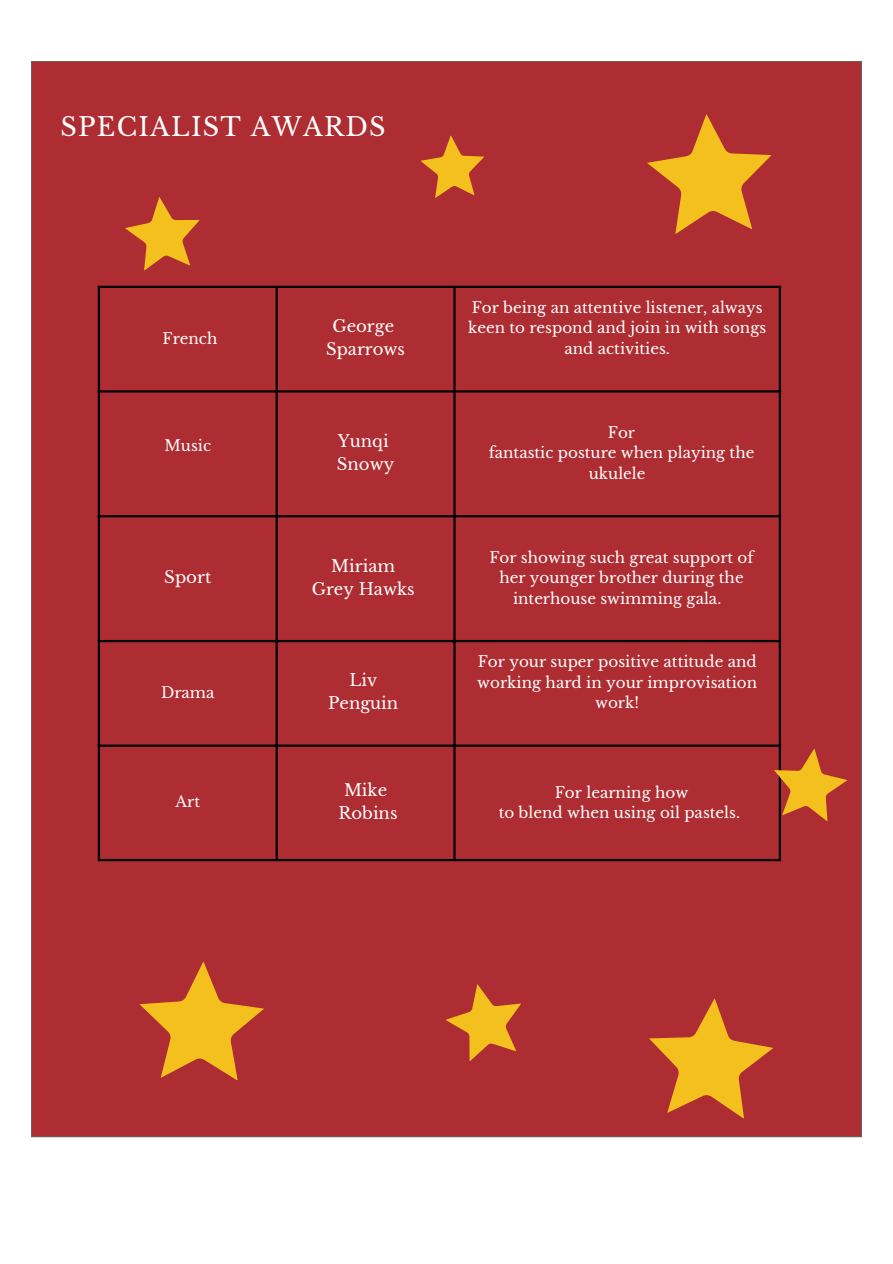
<style>
.page{position:relative;width:893px;height:1264px;background:#fff}
.page>*{position:absolute;margin:0;border:0;box-sizing:border-box;transform-origin:0 0}
.t1{font:25.5px "Libre Baskerville";letter-spacing:.05em;color:#fff}
.t2{font:16.65px "Libre Baskerville";color:#fff}
.t3{font:16.5px/23px "Libre Baskerville";color:#fff;text-align:center}
.t4{font:15.15px/20.2px "Libre Baskerville";color:#fff;text-align:center}
</style>
<div class="page">
<div style="left:31px;top:61px;width:830px;height:1076px;background:#ae2d32"></div>
<hr style="left:98px;top:288px;width:2px;height:571px;background:#000">
<hr style="left:275px;top:288px;width:3px;height:571px;background:#000">
<hr style="left:453px;top:288px;width:2px;height:571px;background:#000">
<hr style="left:778px;top:288px;width:3px;height:571px;background:#000">
<hr style="left:98px;top:286px;width:683px;height:2px;background:#000">
<hr style="left:98px;top:390px;width:683px;height:2px;background:#000">
<hr style="left:98px;top:515px;width:683px;height:2px;background:#000">
<hr style="left:98px;top:640px;width:683px;height:2px;background:#000">
<hr style="left:98px;top:744px;width:683px;height:2px;background:#000">
<hr style="left:98px;top:859px;width:683px;height:2px;background:#000">
<svg style="left:644px;top:110px;width:132px;height:126px;background:#c6612a"></svg>
<svg style="left:122px;top:193px;width:83px;height:79px;background:#c55d2b"></svg>
<svg style="left:643px;top:993px;width:133px;height:127px;background:#c6602a"></svg>
<svg style="left:768px;top:743px;width:83px;height:80px;background:#bf5a2a"></svg>
<svg style="left:137px;top:959px;width:129px;height:122px;background:#c8642a"></svg>
<svg style="left:439px;top:975px;width:92px;height:89px;background:#c1562c"></svg>
<svg style="left:419px;top:133px;width:68px;height:66px;background:#c6612a"></svg>
<h1 class="t1" style="left:60px;top:112px;width:327px">SPECIALIST AWARDS</h1>
<p class="t4" style="left:162px;top:328px;width:56px">French</p>
<p class="t3" style="left:326px;top:314px;width:80px">George<br>Sparrows</p>
<p class="t4" style="left:468px;top:298px;width:299px">For being an attentive listener, always keen to respond and join in with songs and activities.</p>
<p class="t4" style="left:164px;top:435px;width:48px">Music</p>
<p class="t3" style="left:337px;top:429px;width:59px;text-align:left">Yunqi<br>Snowy</p>
<p class="t4" style="left:488px;top:422px;width:267px">For<br>fantastic posture when playing the ukulele</p>
<p class="t2" style="left:164px;top:567px;width:49px">Sport</p>
<p class="t3" style="left:312px;top:554px;width:104px">Miriam<br>Grey Hawks</p>
<p class="t4" style="left:489px;top:547px;width:266px">For showing such great support of her younger brother during the interhouse swimming gala.</p>
<p class="t4" style="left:161px;top:683px;width:55px">Drama</p>
<p class="t4" style="left:175px;top:791px;width:26px">Art</p>
<p class="t3" style="left:328px;top:668px;width:72px">Liv<br>Penguin</p>
<p class="t4" style="left:477px;top:652px;width:281px">For your super positive attitude and working hard in your improvisation work!</p>
<p class="t3" style="left:338px;top:778px;width:60px">Mike<br>Robins</p>
<p class="t4" style="left:498px;top:782px;width:243px">For learning how<br>to blend when using oil pastels.</p>
</div>
